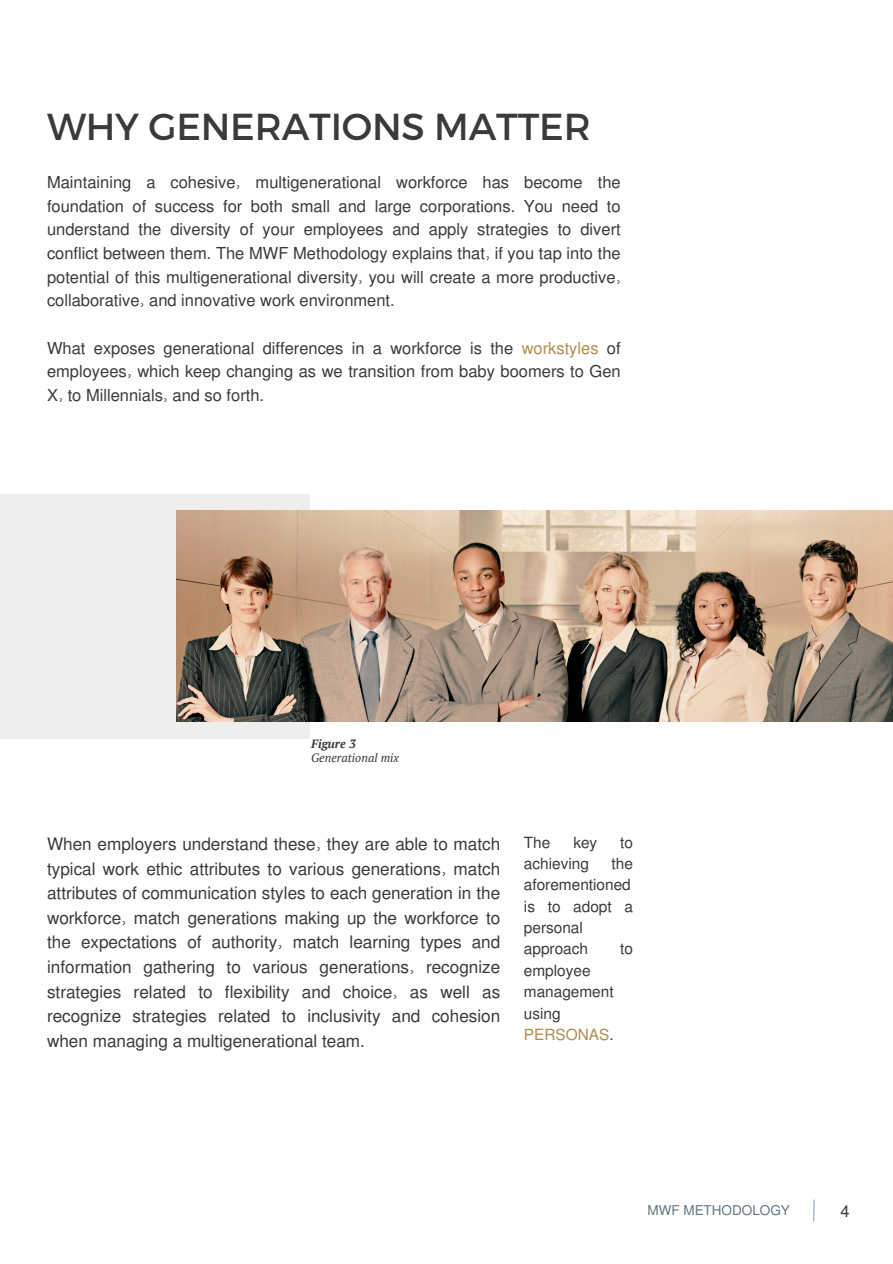
<style>
.page{position:relative;width:893px;height:1264px;background:#fff}
.page>*{position:absolute;margin:0;border:0;box-sizing:border-box;transform-origin:0 0}
.t1{font:37.5px "Montserrat";letter-spacing:-.005em;color:#3b3939}
.t2{font:17.1px/24.6px "Mukti";color:#3b3939;text-align:justify}
.t3{font:16.5px/23.7px "Mukti";color:#3b3939;text-align:justify}
.t4{font:15.45px/21.3px "Mukti";color:#3b3939}
.t5{font:13.5px "Mukti";color:#637680}
.t6{font:italic 12px "PT Serif";color:#3b3939}
.t7{font:italic 700 12px "PT Serif";color:#3b3939}
.s1{color:#b08c4f}
</style>
<div class="page">
<div style="left:0;top:494px;width:310px;height:244px;background:#f0eeed"></div>
<svg style="left:813px;top:1199px;width:2px;height:23px"></svg>
<img style="left:176px;top:511px;width:716px;height:210px">
<h2 class="t1" style="left:47px;top:102px;width:545px">WHY GENERATIONS MATTER</h2>
<h1 class="t3" style="left:47px;top:170px;width:575px">Maintaining a cohesive, multigenerational workforce has become the foundation of success for both small and large corporations. You need to understand the diversity of your employees and apply strategies to divert conflict between them. The MWF Methodology explains that, if you tap into the potential of this multigenerational diversity, you will create a more productive, collaborative, and innovative work environment.</h1>
<h2 class="t3" style="left:47px;top:335px;width:575px">What exposes generational differences in a workforce is the <span class="s1">workstyles</span> of employees, which keep changing as we transition from baby boomers to Gen X, to Millennials, and so forth.</h2>
<h4 class="t7" style="left:311px;top:736px;width:46px">Figure 3</h4>
<p class="t6" style="left:311px;top:749px;width:89px">Generational mix</p>
<h2 class="t2" style="left:47px;top:831px;width:454px">When employers understand these, they are able to match typical work ethic attributes to various generations, match attributes of communication styles to each generation in the workforce, match generations making up the workforce to the expectations of authority, match learning types and information gathering to various generations, recognize strategies related to flexibility and choice, as well as recognize strategies related to inclusivity and cohesion when managing a multigenerational team.</h2>
<h5 class="t4" style="left:524px;top:830px;width:28px">The</h5>
<h5 class="t4" style="left:573px;top:830px;width:25px">key</h5>
<h5 class="t4" style="left:620px;top:830px;width:14px">to</h5>
<h5 class="t4" style="left:524px;top:852px;width:66px">achieving</h5>
<h5 class="t4" style="left:524px;top:852px;width:111px;text-indent:88px">the aforementioned is to adopt a personal approach</h5>
<h5 class="t4" style="left:620px;top:937px;width:14px">to</h5>
<h5 class="t4" style="left:524px;top:959px;width:91px">employee management using<br><span class="s1">PERSONAS</span>.</h5>
<h3 class="t5" style="left:647px;top:1200px;width:144px">MWF METHODOLOGY</h3>
<p class="t3" style="left:840px;top:1198px;width:11px">4</p>
</div>
